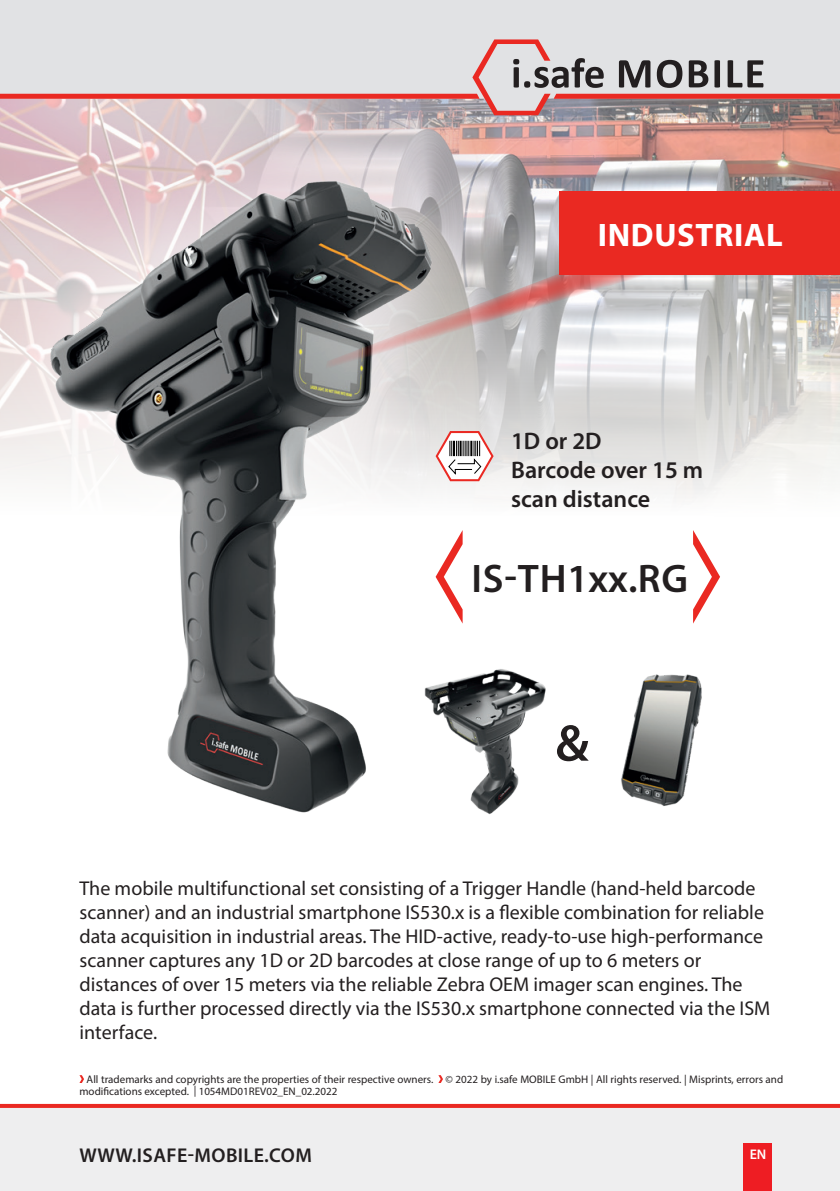
<style>
.page{position:relative;width:840px;height:1191px;background:#fff}
.page>*{position:absolute;margin:0;border:0;box-sizing:border-box;transform-origin:0 0}
.t1{font:600 52px "Myriad Pro";color:#231f20}
.t2{font:600 40px "Myriad Pro";letter-spacing:.015em;color:#231f20}
.t3{font:700 32.6px "Myriad Pro";letter-spacing:.02em;color:#fff}
.t4{font:600 24px/28.8px "Myriad Pro";color:#231f20}
.t5{font:20px/24px "Myriad Pro";color:#231f20}
.t6{font:600 20px "Myriad Pro";letter-spacing:.02em;color:#231f20}
.t7{font:600 14px "Myriad Pro";color:#fff}
.t8{font:11px/12px "Myriad Pro";color:#231f20}
</style>
<div class="page">
<img style="left:533px;top:370px;width:306px;height:128px">
<div style="left:0;top:1106px;width:839px;height:85px;background:#eeeeef"></div>
<svg style="left:0;top:1104px;width:839px;height:4px;fill:#ea2922"></svg>
<div style="left:743px;top:1143px;width:28px;height:48px;background:#ee1d23"></div>
<div style="left:0;top:0;width:839px;height:39px;background:#e1e2e4"></div>
<svg style="left:0;top:39px;width:839px;height:75px"></svg>
<svg style="left:693px;top:530px;width:26px;height:93px"></svg>
<div style="left:0;top:77px;width:533px;height:836px;background:#fff;opacity:.75"></div>
<img style="left:33px;top:145px;width:431px;height:685px">
<svg style="left:325px;top:114px;width:514px;height:256px"></svg>
<img style="left:621px;top:674px;width:81px;height:132px">
<img style="left:412px;top:664px;width:134px;height:167px">
<svg style="left:79px;top:1075px;width:5px;height:8px"></svg>
<svg style="left:438px;top:1075px;width:5px;height:8px"></svg>
<h3 class="t3" style="left:597px;top:214px;width:186px">INDUSTRIAL</h3>
<p class="t4" style="left:511px;top:426px;width:193px">1D or 2D<br>Barcode over 15 m scan distance</p>
<h2 class="t2" style="left:471px;top:553px;width:218px">IS-TH1xx.RG</h2>
<h1 class="t1" style="left:555px;top:710px;width:35px">&amp;</h1>
<p class="t5" style="left:79px;top:876px;width:692px">The mobile multifunctional set consisting of a Trigger Handle (hand-held barcode scanner) and an industrial smartphone IS530.x is a flexible combination for reliable data acquisition in industrial areas. The HID-active, ready-to-use high-performance scanner captures any 1D or 2D barcodes at close range of up to 6 meters or distances of over 15 meters via the reliable Zebra OEM imager scan engines. The data is further processed directly via the IS530.x smartphone connected via the ISM interface.</p>
<p class="t8" style="left:79px;top:1072px;width:705px;text-indent:7px">All trademarks and copyrights are the properties of their respective owners. © 2022 by i.safe MOBILE GmbH | All rights reserved. | Misprints, errors and modifications excepted. | 1054MD01REV02_EN_02.2022</p>
<p class="t6" style="left:80px;top:1142px;width:233px">WWW.ISAFE-MOBILE.COM</p>
<p class="t7" style="left:749px;top:1145px;width:18px">EN</p>
</div>
